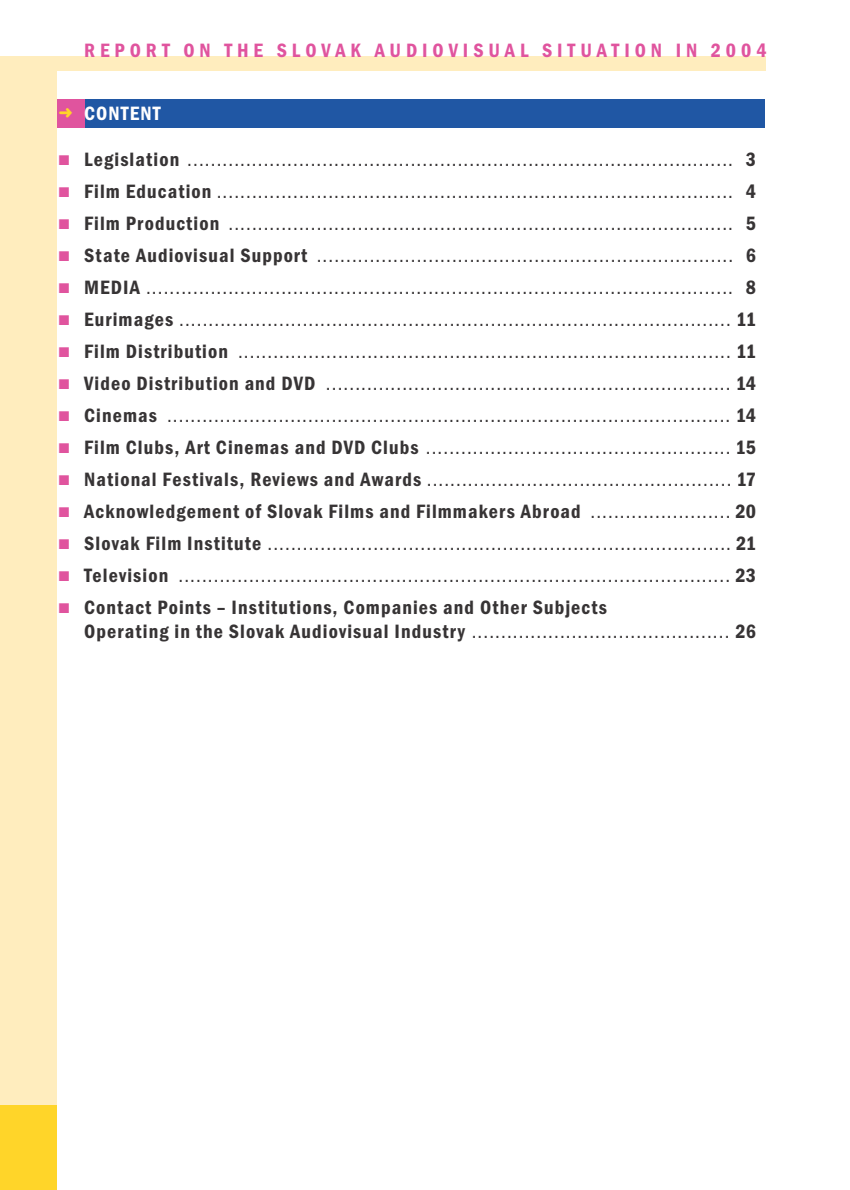
<style>
.page{position:relative;width:850px;height:1190px;background:#fff}
.page>*{position:absolute;margin:0;border:0;box-sizing:border-box;transform-origin:0 0}
.t1{font:condensed 20px "Franklin Gothic Itc TCE";color:#373435}
.t2{font:600 condensed 20px/24px "Franklin Gothic Itc TCE";letter-spacing:.055em;color:#373435}
.t3{font:600 condensed 20px "Franklin Gothic Itc TCE";letter-spacing:.245em;color:#e0549e}
.t4{font:600 condensed 20px "Franklin Gothic Itc TCE";letter-spacing:.055em;color:#fff}
.s1{color:#ffd529}
.s2{color:#e0549e}
.s3{font-weight:600}
.s4{font-weight:400}
</style>
<div class="page">
<div style="left:79px;top:99px;width:686px;height:29px;background:#2057a4"></div>
<div style="left:57px;top:99px;width:28px;height:29px;background:#e0549e"></div>
<div style="left:51px;top:57px;width:714px;height:14px;background:#ffedbe"></div>
<div style="left:0;top:57px;width:57px;height:1133px;background:#ffedbe"></div>
<div style="left:0;top:1106px;width:57px;height:84px;background:#ffd529"></div>
<p class="t3" style="left:84px;top:42px;width:684px">REPORT ON THE SLOVAK AUDIOVISUAL SITUATION IN 2004</p>
<p class="t4" style="left:59px;top:106px;width:104px"><span class="s1">➜</span> CONTENT</p>
<p class="t1" style="left:59px;top:152px;width:699px"><span class="s2">■</span> <span class="s3">Legislation</span> ............................................................................................. <span class="s3">3</span></p>
<p class="t1" style="left:59px;top:184px;width:699px"><span class="s2">■</span> <span class="s3">Film Education</span> ........................................................................................ <span class="s3">4</span></p>
<p class="t1" style="left:59px;top:216px;width:699px"><span class="s2">■</span> <span class="s3">Film Production</span> ...................................................................................... <span class="s3">5</span></p>
<p class="t1" style="left:59px;top:248px;width:699px"><span class="s2">■</span> <span class="s3">State Audiovisual Support</span> ....................................................................... <span class="s3">6</span></p>
<p class="t1" style="left:59px;top:280px;width:699px"><span class="s2">■</span> <span class="s3">MEDIA</span> .................................................................................................... <span class="s3">8</span></p>
<p class="t1" style="left:59px;top:312px;width:699px"><span class="s2">■</span> <span class="s3">Eurimages</span> .............................................................................................. <span class="s3">11</span></p>
<p class="t1" style="left:59px;top:344px;width:699px"><span class="s2">■</span> <span class="s3">Film Distribution</span> .................................................................................... <span class="s3">11</span></p>
<p class="t1" style="left:59px;top:376px;width:699px"><span class="s2">■</span> <span class="s3">Video Distribution and DVD</span> ..................................................................... <span class="s3">14</span></p>
<p class="t1" style="left:59px;top:408px;width:699px"><span class="s2">■</span> <span class="s3">Cinemas</span> ................................................................................................ <span class="s3">14</span></p>
<p class="t1" style="left:59px;top:440px;width:699px"><span class="s2">■</span> <span class="s3">Film Clubs, Art Cinemas and DVD Clubs</span> .................................................... <span class="s3">15</span></p>
<p class="t1" style="left:59px;top:472px;width:699px"><span class="s2">■</span> <span class="s3">National Festivals, Reviews and Awards</span> .................................................... <span class="s3">17</span></p>
<p class="t2" style="left:59px;top:501px;width:699px"><span class="s2">■</span> Acknowledgement of Slovak Films and Filmmakers Abroad <span class="s4">........................</span> 20</p>
<p class="t1" style="left:59px;top:536px;width:699px"><span class="s2">■</span> <span class="s3">Slovak Film Institute</span> ............................................................................... <span class="s3">21</span></p>
<p class="t1" style="left:59px;top:568px;width:699px"><span class="s2">■</span> <span class="s3">Television</span> .............................................................................................. <span class="s3">23</span></p>
<p class="t2" style="left:84px;top:597px;width:673px;text-indent:-25px"><span class="s2">■</span> Contact Points – Institutions, Companies and Other Subjects<br>Operating in the Slovak Audiovisual Industry <span class="s4">............................................</span> 26</p>
</div>
